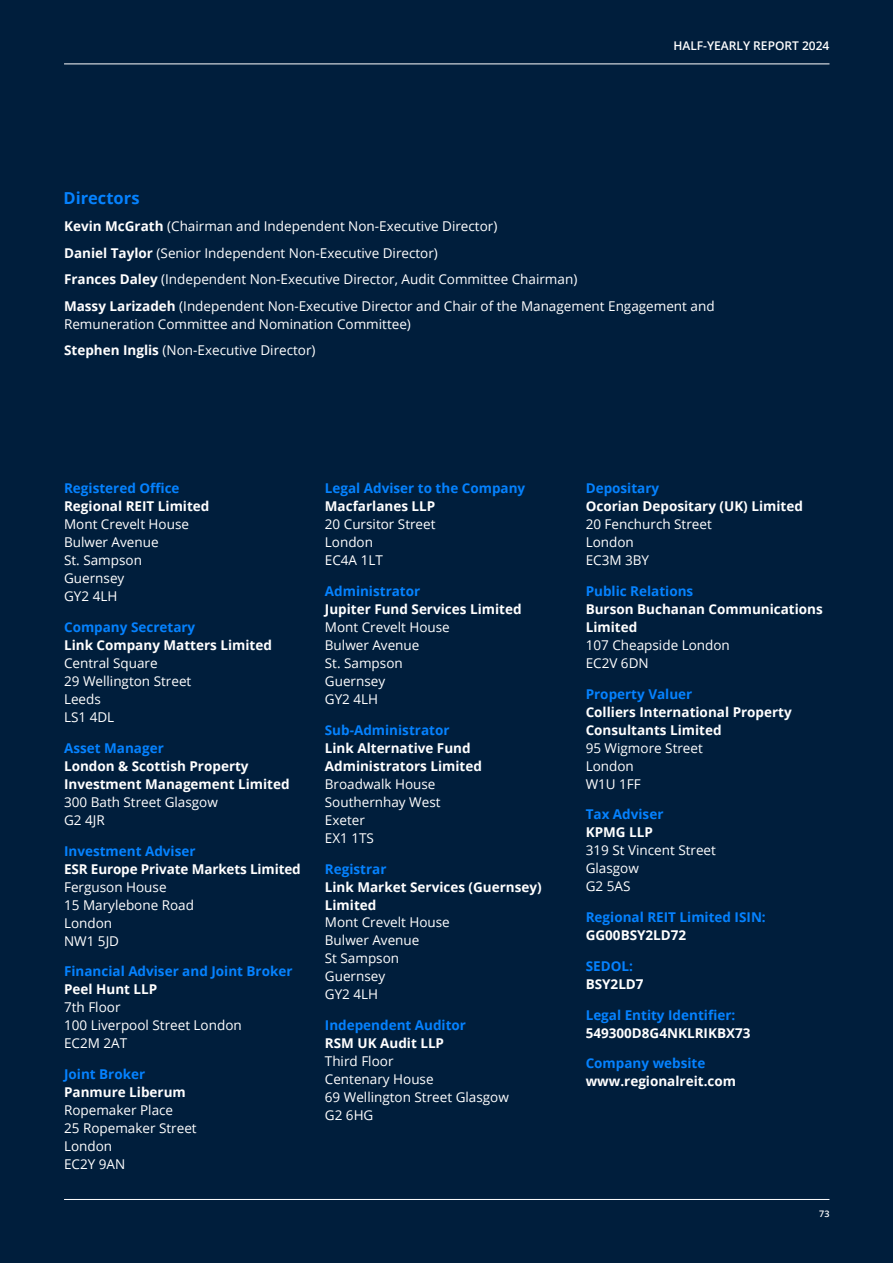
<style>
.page{position:relative;width:893px;height:1263px;background:#001e3c}
.page>*{position:absolute;margin:0;border:0;box-sizing:border-box;transform-origin:0 0}
.t1{font:700 16.5px "Open Sans";color:#0582ff}
.t2{font:13.5px/18px "Open Sans";color:#fff}
.t3{font:700 13.5px/18px "Open Sans";color:#fff}
.t4{font:700 13.5px "Open Sans";color:#0582ff}
.t5{font:600 12px "Open Sans";color:#fff}
.t6{font:600 9px "Open Sans";color:#fff}
.s1{font-weight:700}
</style>
<div class="page">
<hr style="left:64px;top:64px;width:765px;height:1px;background:#fff">
<hr style="left:64px;top:1199px;width:765px;height:1px;background:#fff">
<p class="t5" style="left:673px;top:37px;width:157px">HALF-YEARLY REPORT 2024</p>
<p class="t1" style="left:63px;top:186px;width:78px">Directors</p>
<p class="t2" style="left:64px;top:213px;width:652px;line-height:26.5px"><span class="s1">Kevin McGrath</span> (Chairman and Independent Non-Executive Director)<br><span class="s1">Daniel Taylor</span> (Senior Independent Non-Executive Director)<br><span class="s1">Frances Daley</span> (Independent Non-Executive Director, Audit Committee Chairman)<br><span class="s1">Massy Larizadeh</span> (Independent Non-Executive Director and Chair of the Management Engagement and</p>
<p class="t2" style="left:64px;top:310px;width:348px;line-height:26.5px">Remuneration Committee and Nomination Committee)<br><span class="s1">Stephen Inglis</span> (Non-Executive Director)</p>
<p class="t4" style="left:64px;top:479px;width:117px">Registered Office</p>
<p class="t3" style="left:64px;top:497px;width:147px">Regional REIT Limited</p>
<p class="t2" style="left:64px;top:515px;width:126px">Mont Crevelt House<br>Bulwer Avenue<br>St. Sampson<br>Guernsey<br>GY2 4LH</p>
<p class="t4" style="left:64px;top:618px;width:133px">Company Secretary</p>
<p class="t3" style="left:64px;top:636px;width:209px">Link Company Matters Limited</p>
<p class="t2" style="left:64px;top:654px;width:129px">Central Square<br>29 Wellington Street<br>Leeds<br>LS1 4DL</p>
<p class="t4" style="left:64px;top:738px;width:101px">Asset Manager</p>
<p class="t3" style="left:64px;top:757px;width:227px">London &amp; Scottish Property<br>Investment Management Limited</p>
<p class="t2" style="left:64px;top:793px;width:155px">300 Bath Street Glasgow<br>G2 4JR</p>
<p class="t4" style="left:64px;top:841px;width:133px">Investment Adviser</p>
<p class="t3" style="left:64px;top:859px;width:238px">ESR Europe Private Markets Limited</p>
<p class="t2" style="left:64px;top:877px;width:132px">Ferguson House<br>15 Marylebone Road<br>London<br>NW1 5JD</p>
<p class="t4" style="left:64px;top:962px;width:230px">Financial Adviser and Joint Broker</p>
<p class="t3" style="left:64px;top:980px;width:95px">Peel Hunt LLP</p>
<p class="t2" style="left:64px;top:998px;width:179px">7th Floor<br>100 Liverpool Street London<br>EC2M 2AT</p>
<p class="t4" style="left:64px;top:1065px;width:83px">Joint Broker</p>
<p class="t3" style="left:64px;top:1083px;width:123px">Panmure Liberum</p>
<p class="t2" style="left:64px;top:1101px;width:134px">Ropemaker Place<br>25 Ropemaker Street<br>London<br>EC2Y 9AN</p>
<p class="t4" style="left:325px;top:479px;width:202px">Legal Adviser to the Company</p>
<p class="t3" style="left:325px;top:497px;width:112px">Macfarlanes LLP</p>
<p class="t2" style="left:325px;top:515px;width:112px">20 Cursitor Street<br>London<br>EC4A 1LT</p>
<p class="t4" style="left:325px;top:582px;width:97px">Administrator</p>
<p class="t3" style="left:325px;top:600px;width:198px">Jupiter Fund Services Limited</p>
<p class="t2" style="left:325px;top:618px;width:126px">Mont Crevelt House<br>Bulwer Avenue<br>St. Sampson<br>Guernsey<br>GY2 4LH</p>
<p class="t4" style="left:325px;top:720px;width:126px">Sub-Administrator</p>
<p class="t3" style="left:325px;top:738px;width:159px">Link Alternative Fund<br>Administrators Limited</p>
<p class="t2" style="left:325px;top:774px;width:117px">Broadwalk House<br>Southernhay West<br>Exeter<br>EX1 1TS</p>
<p class="t4" style="left:325px;top:859px;width:63px">Registrar</p>
<p class="t3" style="left:325px;top:877px;width:218px">Link Market Services (Guernsey)<br>Limited</p>
<p class="t2" style="left:325px;top:913px;width:126px">Mont Crevelt House<br>Bulwer Avenue<br>St Sampson<br>Guernsey<br>GY2 4LH</p>
<p class="t4" style="left:325px;top:1016px;width:143px">Independent Auditor</p>
<p class="t3" style="left:325px;top:1034px;width:121px">RSM UK Audit LLP</p>
<p class="t2" style="left:325px;top:1052px;width:186px">Third Floor<br>Centenary House<br>69 Wellington Street Glasgow<br>G2 6HG</p>
<p class="t4" style="left:586px;top:479px;width:75px">Depositary</p>
<p class="t3" style="left:586px;top:497px;width:219px">Ocorian Depositary (UK) Limited</p>
<p class="t2" style="left:586px;top:515px;width:128px">20 Fenchurch Street<br>London<br>EC3M 3BY</p>
<p class="t4" style="left:586px;top:581px;width:109px">Public Relations</p>
<p class="t3" style="left:586px;top:600px;width:239px">Burson Buchanan Communications<br>Limited</p>
<p class="t2" style="left:586px;top:636px;width:146px">107 Cheapside London<br>EC2V 6DN</p>
<p class="t4" style="left:586px;top:684px;width:108px">Property Valuer</p>
<p class="t3" style="left:586px;top:702px;width:208px">Colliers International Property<br>Consultants Limited</p>
<p class="t2" style="left:586px;top:738px;width:119px">95 Wigmore Street<br>London<br>W1U 1FF</p>
<p class="t4" style="left:586px;top:805px;width:79px">Tax Adviser</p>
<p class="t3" style="left:586px;top:823px;width:69px">KPMG LLP</p>
<p class="t2" style="left:586px;top:841px;width:132px">319 St Vincent Street<br>Glasgow<br>G2 5AS</p>
<p class="t4" style="left:586px;top:908px;width:182px">Regional REIT Limited ISIN:</p>
<p class="t3" style="left:586px;top:926px;width:102px">GG00BSY2LD72</p>
<p class="t4" style="left:586px;top:956px;width:49px">SEDOL:</p>
<p class="t3" style="left:586px;top:975px;width:59px">BSY2LD7</p>
<p class="t4" style="left:586px;top:1005px;width:151px">Legal Entity Identifier:</p>
<p class="t3" style="left:586px;top:1023px;width:166px">549300D8G4NKLRIKBX73</p>
<p class="t4" style="left:586px;top:1054px;width:121px">Company website</p>
<p class="t3" style="left:586px;top:1072px;width:152px">www.regionalreit.com</p>
<p class="t6" style="left:819px;top:1208px;width:12px">73</p>
</div>
